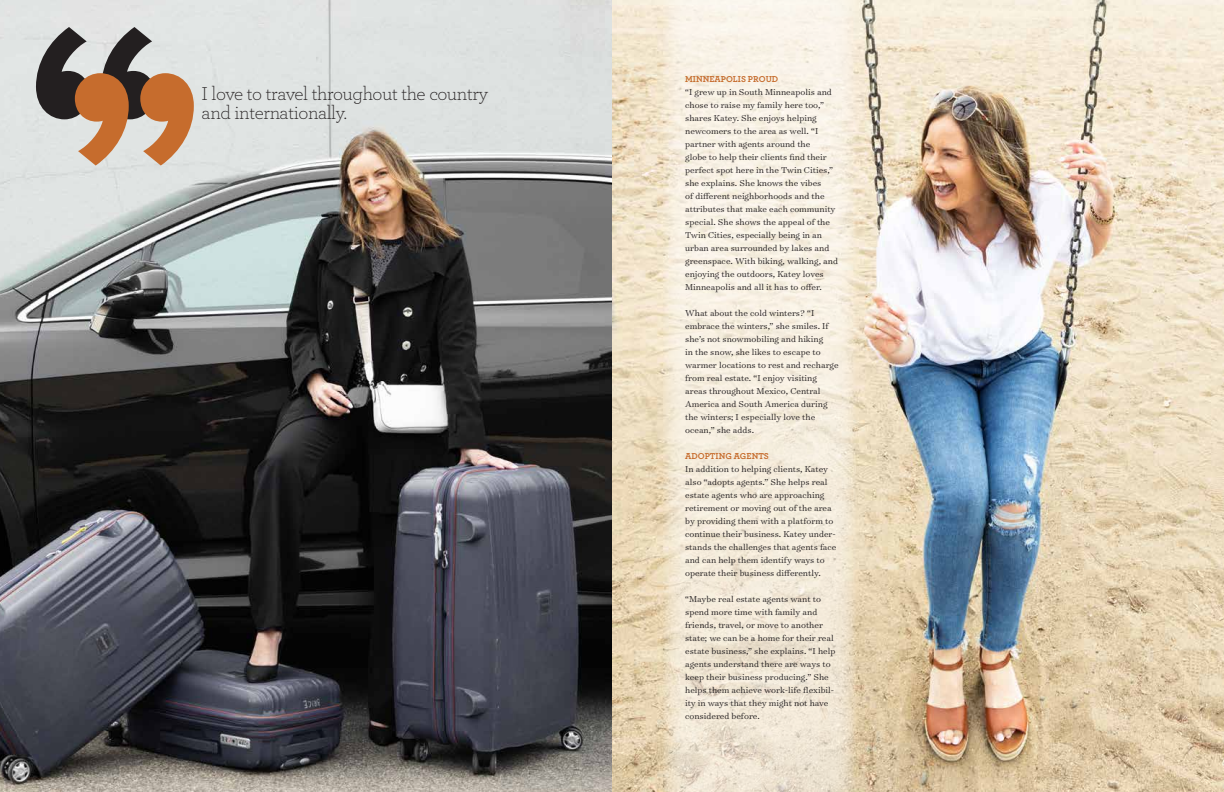
<style>
.page{position:relative;width:1224px;height:792px;background:#fff}
.page>*{position:absolute;margin:0;border:0;box-sizing:border-box;transform-origin:0 0}
.t1{font:300 19.4px/19.4px "Archer Pro";letter-spacing:-.02em;color:#231f20}
.t2{font:300 9.8px/13px "Surveyor Text";color:#231f20}
.t3{font:700 9px "Archer Pro";color:#c66c2d}
</style>
<div class="page">
<img style="left:0;top:0;width:1224px;height:792px">
<svg style="left:663px;top:0;width:193px;height:792px;background:#f3ebdc"></svg>
<svg style="left:36px;top:27px;width:158px;height:139px;background:#ae9582"></svg>
<h1 class="t1" style="left:202px;top:83px;width:288px">I love to travel throughout the country and internationally.</h1>
<p class="t3" style="left:685px;top:72px;width:95px">MINNEAPOLIS PROUD</p>
<p class="t2" style="left:685px;top:85px;width:154px">“I grew up in South Minneapolis and chose to raise my family here too,” shares Katey. She enjoys helping newcomers to the area as well. “I partner with agents around the<br>globe to help their clients find their perfect spot here in the Twin Cities,” she explains. She knows the vibes<br>of different neighborhoods and the attributes that make each community special. She shows the appeal of the Twin Cities, especially being in an urban area surrounded by lakes and greenspace. With biking, walking, and enjoying the outdoors, Katey loves Minneapolis and all it has to offer.</p>
<p class="t2" style="left:685px;top:306px;width:155px">What about the cold winters? “I embrace the winters,” she smiles. If she’s not snowmobiling and hiking<br>in the snow, she likes to escape to warmer locations to rest and recharge from real estate. “I enjoy visiting areas throughout Mexico, Central<br>America and South America during the winters; I especially love the ocean,” she adds.</p>
<p class="t3" style="left:685px;top:449px;width:85px">ADOPTING AGENTS</p>
<p class="t2" style="left:685px;top:462px;width:153px">In addition to helping clients, Katey also “adopts agents.” She helps real estate agents who are approaching retirement or moving out of the area by providing them with a platform to continue their business. Katey under&shy;stands the challenges that agents face and can help them identify ways to operate their business differently.</p>
<p class="t2" style="left:685px;top:592px;width:152px">“Maybe real estate agents want to spend more time with family and friends, travel, or move to another state; we can be a home for their real estate business,” she explains. “I help agents understand there are ways to keep their business producing.” She helps them achieve work-life flexibil&shy;ity in ways that they might not have considered before.</p>
</div>
